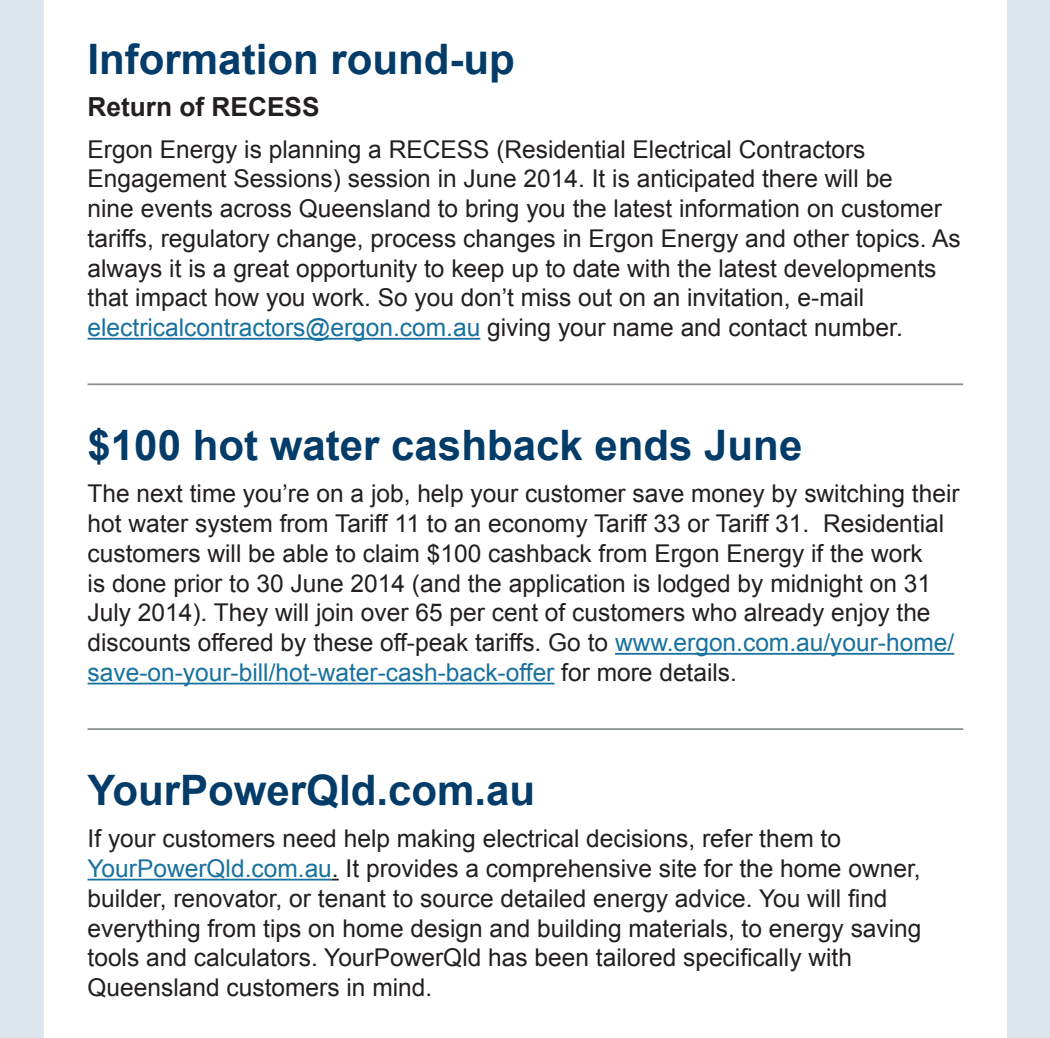
<style>
.page{position:relative;width:1050px;height:1038px;background:#fff}
.page>*{position:absolute;margin:0;border:0;box-sizing:border-box;transform-origin:0 0}
.t1{font:700 42px "Arial";color:#033b69}
.t2{font:700 26.25px "Arial";color:#231f20}
.t3{font:24.5px/29.8px "Arial";color:#231f20}
.s1{color:#18719e}
</style>
<div class="page">
<div style="left:0;top:0;width:1049px;height:1038px;background:#dbe7ed"></div>
<div style="left:44px;top:0;width:962px;height:1038px;background:#fff"></div>
<hr style="left:88px;top:338px;width:392px;height:2px;background:#18719e">
<hr style="left:88px;top:383px;width:874px;height:2px;background:#888f92">
<hr style="left:615px;top:653px;width:339px;height:2px;background:#18719e">
<hr style="left:88px;top:683px;width:466px;height:1px;background:#18719e">
<hr style="left:88px;top:728px;width:874px;height:2px;background:#888f92">
<hr style="left:88px;top:879px;width:244px;height:1px;background:#18719e">
<h1 class="t1" style="left:88px;top:31px;width:428px">Information round-up</h1>
<p class="t2" style="left:88px;top:89px;width:233px">Return of RECESS</p>
<p class="t3" style="left:88px;top:134px;width:874px">Ergon Energy is planning a RECESS (Residential Electrical Contractors Engagement Sessions) session in June 2014. It is anticipated there will be<br>nine events across Queensland to bring you the latest information on customer tariffs, regulatory change, process changes in Ergon Energy and other topics. As always it is a great opportunity to keep up to date with the latest developments that impact how you work. So you don’t miss out on an invitation, e-mail <span class="s1">electricalcontractors@ergon.com.au</span> giving your name and contact number.</p>
<h1 class="t1" style="left:88px;top:418px;width:716px">$100 hot water cashback ends June</h1>
<p class="t3" style="left:88px;top:479px;width:873px">The next time you’re on a job, help your customer save money by switching their hot water system from Tariff 11 to an economy Tariff 33 or Tariff 31. Residential customers will be able to claim $100 cashback from Ergon Energy if the work<br>is done prior to 30 June 2014 (and the application is lodged by midnight on 31<br>July 2014). They will join over 65 per cent of customers who already enjoy the discounts offered by these off-peak tariffs. Go to <span class="s1">www.ergon.com.au/your-home/ save-on-your-bill/hot-water-cash-back-offer</span> for more details.</p>
<h1 class="t1" style="left:88px;top:762px;width:449px">YourPowerQld.com.au</h1>
<p class="t3" style="left:88px;top:824px;width:835px">If your customers need help making electrical decisions, refer them to <span class="s1">YourPowerQld.com.au</span>. It provides a comprehensive site for the home owner, builder, renovator, or tenant to source detailed energy advice. You will find everything from tips on home design and building materials, to energy saving tools and calculators. YourPowerQld has been tailored specifically with Queensland customers in mind.</p>
</div>
